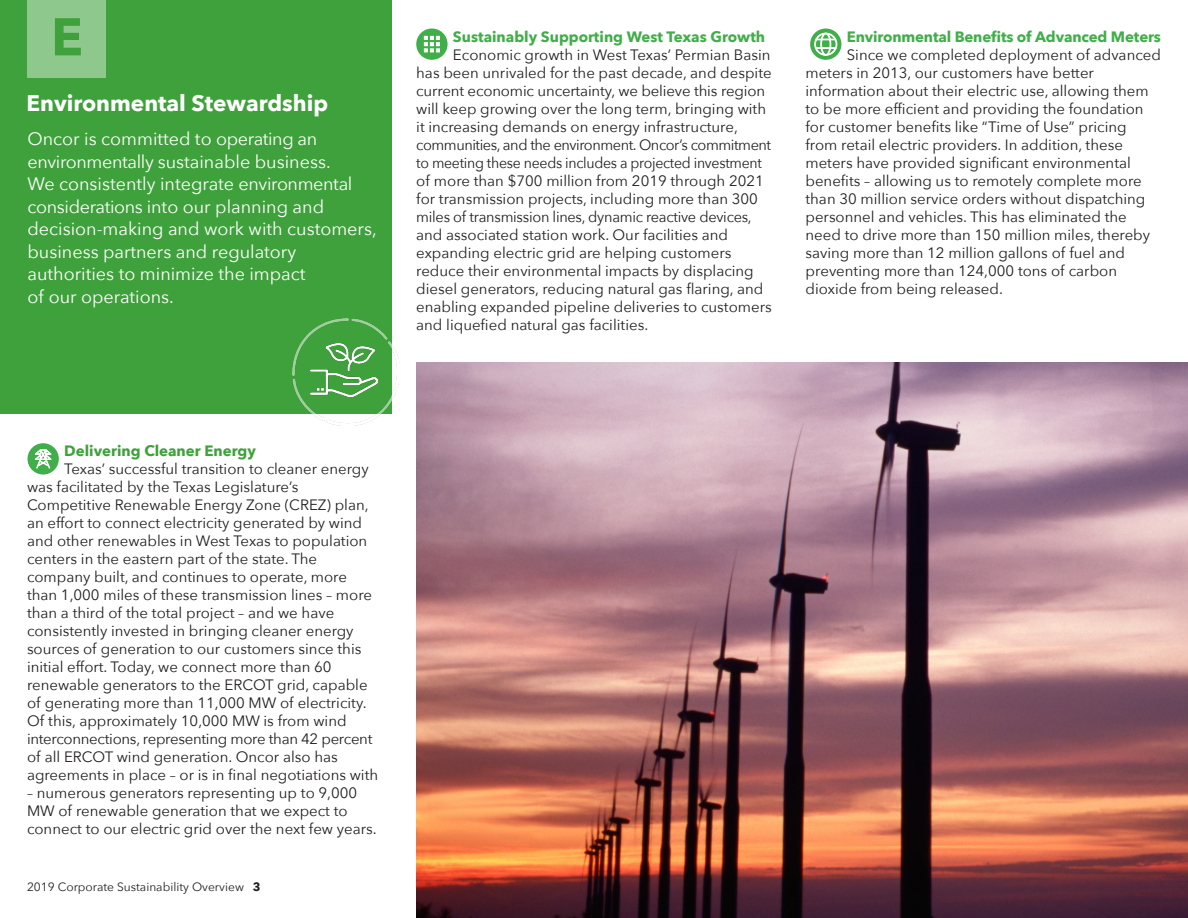
<style>
.page{position:relative;width:1188px;height:918px;background:#fff}
.page>*{position:absolute;margin:0;border:0;box-sizing:border-box;transform-origin:0 0}
.t1{font:700 52.5px "Avenir Next";color:#3fa13b}
.t2{font:700 22.5px "Avenir Next";color:#fff}
.t3{font:18px/22.5px "Avenir Next";color:#fff}
.t4{font:15px/18px "Avenir Next";color:#231f20}
.t5{font:700 15px "Avenir Next";letter-spacing:-.01em;color:#40ae49}
.t6{font:700 15px "Avenir Next";color:#3fa13b}
.t7{font:12px "Avenir Next";color:#231f20}
.s1{font-weight:700}
</style>
<div class="page">
<img style="left:416px;top:363px;width:772px;height:555px">
<div style="left:0;top:0;width:391px;height:414px;background:#3fa13b"></div>
<div style="left:28px;top:0;width:78px;height:78px;background:#8fc88d"></div>
<img style="left:292px;top:319px;width:107px;height:107px">
<img style="left:310px;top:344px;width:67px;height:52px">
<svg style="left:810px;top:29px;width:31px;height:31px"></svg>
<svg style="left:815px;top:33px;width:22px;height:22px"></svg>
<svg style="left:416px;top:28px;width:32px;height:32px"></svg>
<svg style="left:424px;top:36px;width:16px;height:16px"></svg>
<div style="left:28px;top:443px;width:31px;height:32px;background:#40ae49;border-radius:50%"></div>
<svg style="left:35px;top:449px;width:16px;height:20px"></svg>
<h1 class="t1" style="left:51px;top:-8px;width:33px">E</h1>
<h2 class="t2" style="left:27px;top:84px;width:303px">Environmental Stewardship</h2>
<p class="t3" style="left:28px;top:127px;width:351px">Oncor is committed to operating an environmentally sustainable business.<br>We consistently integrate environmental considerations into our planning and decision-making and work with customers, business partners and regulatory authorities to minimize the impact<br>of our operations.</p>
<p class="t5" style="left:453px;top:24px;width:314px">Sustainably Supporting West Texas Growth</p>
<p class="t4" style="left:416px;top:45px;width:357px;text-indent:37px">Economic growth in West Texas’ Permian Basin has been unrivaled for the past decade, and despite current economic uncertainty, we believe this region will keep growing over the long term, bringing with it increasing demands on energy infrastructure, communities, and the environment. Oncor’s commitment to meeting these needs includes a projected investment of more than $700 million from 2019 through 2021 for transmission projects, including more than 300 miles of transmission lines, dynamic reactive devices, and associated station work. Our facilities and expanding electric grid are helping customers reduce their environmental impacts by displacing diesel generators, reducing natural gas flaring, and enabling expanded pipeline deliveries to customers and liquefied natural gas facilities.</p>
<p class="t5" style="left:847px;top:24px;width:316px">Environmental Benefits of Advanced Meters</p>
<p class="t4" style="left:805px;top:45px;width:357px;text-indent:41px">Since we completed deployment of advanced meters in 2013, our customers have better information about their electric use, allowing them to be more efficient and providing the foundation for customer benefits like “Time of Use” pricing from retail electric providers. In addition, these meters have provided significant environmental benefits – allowing us to remotely complete more than 30 million service orders without dispatching personnel and vehicles. This has eliminated the need to drive more than 150 million miles, thereby saving more than 12 million gallons of fuel and preventing more than 124,000 tons of carbon dioxide from being released.</p>
<p class="t6" style="left:64px;top:438px;width:193px">Delivering Cleaner Energy</p>
<p class="t4" style="left:27px;top:459px;width:353px;text-indent:37px">Texas’ successful transition to cleaner energy was facilitated by the Texas Legislature’s Competitive Renewable Energy Zone (CREZ) plan, an effort to connect electricity generated by wind and other renewables in West Texas to population centers in the eastern part of the state. The company built, and continues to operate, more than 1,000 miles of these transmission lines – more than a third of the total project – and we have consistently invested in bringing cleaner energy sources of generation to our customers since this initial effort. Today, we connect more than 60 renewable generators to the ERCOT grid, capable of generating more than 11,000 MW of electricity.<br>Of this, approximately 10,000 MW is from wind interconnections, representing more than 42 percent of all ERCOT wind generation. Oncor also has agreements in place – or is in final negotiations with</p>
<p class="t4" style="left:27px;top:783px;width:351px">– numerous generators representing up to 9,000<br>MW of renewable generation that we expect to connect to our electric grid over the next few years.</p>
<p class="t7" style="left:27px;top:877px;width:235px">2019 Corporate Sustainability Overview <span class="s1">3</span></p>
</div>
